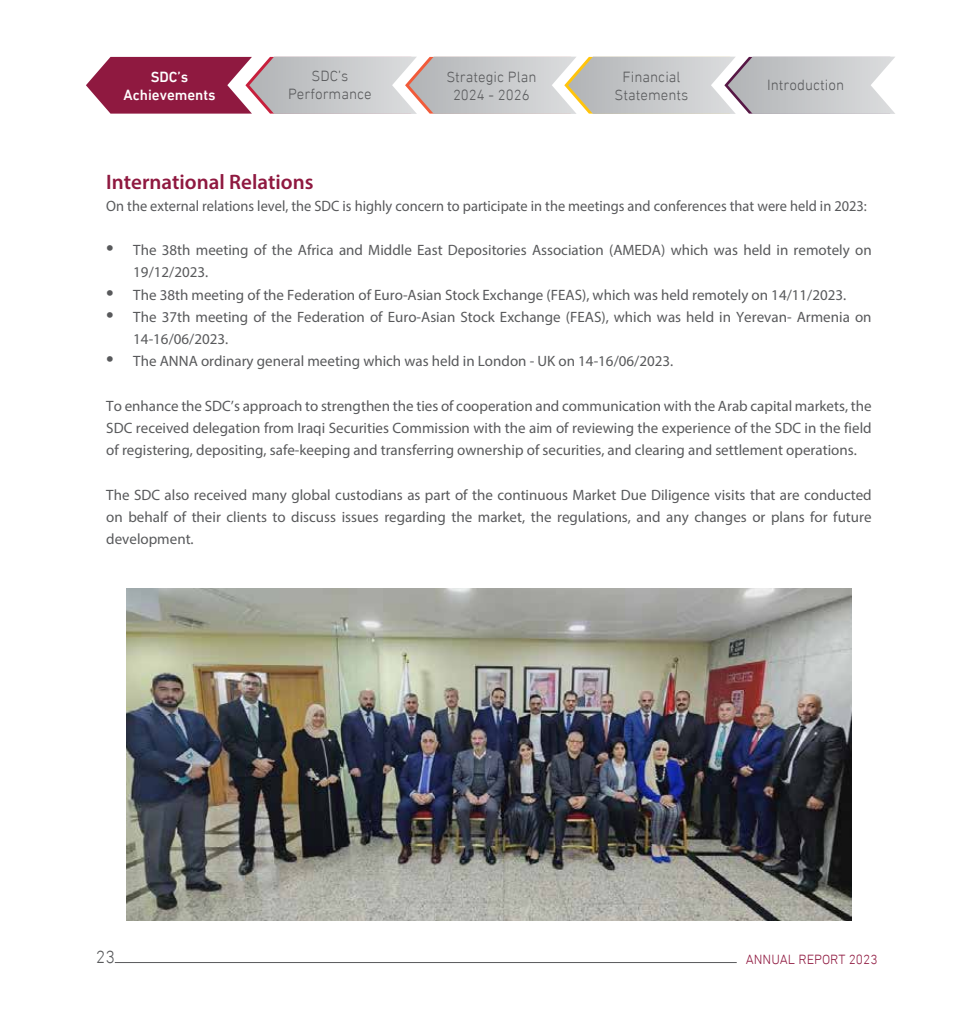
<style>
.page{position:relative;width:978px;height:1021px;background:#fff}
.page>*{position:absolute;margin:0;border:0;box-sizing:border-box;transform-origin:0 0}
.t1{font:27px "Myriad Pro";color:#58595b}
.t2{font:600 21px "Myriad Pro";color:#8f1940}
.t3{font:300 18px "DIN Next LT Arabic";color:#58595b}
.t4{font:15px/22.2px "Myriad Pro";color:#58595b}
.t5{font:15px "Myriad Pro";color:#58595b;scale:.96 1}
.t6{font:300 15px/18px "DIN Next LT Arabic";color:#58595b;text-align:center}
.t7{font:500 15px/18px "DIN Next LT Arabic";color:#fff;text-align:center}
.t8{font:300 13.5px "DIN Next LTW23";color:#8f1940}
</style>
<div class="page">
<hr style="left:115px;top:962px;width:622px;height:1px;background:#58595b">
<svg style="left:86px;top:57px;width:809px;height:57px;background:#c2adb4"></svg>
<img style="left:126px;top:588px;width:726px;height:332px">
<p class="t6" style="left:288px;top:67px;width:85px">SDC s’<br>Performance</p>
<p class="t6" style="left:446px;top:67px;width:92px">Strategic Plan<br>2024 - 2026</p>
<p class="t7" style="left:123px;top:68px;width:94px">SDC s’<br>Achievements</p>
<p class="t6" style="left:623px;top:68px;width:60px">Financial</p>
<p class="t6" style="left:615px;top:86px;width:75px">Statements</p>
<p class="t6" style="left:767px;top:76px;width:79px">Introduction</p>
<h2 class="t2" style="left:106px;top:168px;width:209px">International Relations</h2>
<p class="t5" style="left:106px;top:196px;width:794px">On the external relations level, the SDC is highly concern to participate in the meetings and conferences that were held in 2023:</p>
<p class="t4" style="left:133px;top:239px;width:740px">The 38th meeting of the Africa and Middle East Depositories Association (AMEDA) which was held in remotely on</p>
<h1 class="t1" style="left:106px;top:229px;width:9px">•</h1>
<h1 class="t1" style="left:106px;top:274px;width:9px">•</h1>
<h1 class="t1" style="left:106px;top:296px;width:9px">•</h1>
<p class="t4" style="left:133px;top:261px;width:714px">19/12/2023.<br>The 38th meeting of the Federation of Euro-Asian Stock Exchange (FEAS ,) which was held remotely on 14/11/2023.</p>
<p class="t4" style="left:133px;top:305px;width:740px">The 37th meeting of the Federation of Euro-Asian Stock Exchange (FEAS ,) which was held in Yerevan- Armenia on</p>
<p class="t4" style="left:133px;top:328px;width:541px">14-16/06/2023.<br>The ANNA ordinary general meeting which was held in London - UK on 14-16/06/2023.</p>
<h1 class="t1" style="left:106px;top:340px;width:9px">•</h1>
<p class="t4" style="left:106px;top:394px;width:767px;text-align:justify">To enhance the SDC s’ approach to strengthen the ties of cooperation and communication with the Arab capital markets, the SDC received delegation from Iraqi Securities Commission with the aim of reviewing the experience of the SDC in the field of registering, depositing, safe-keeping and transferring ownership of securities, and clearing and settlement operations.</p>
<p class="t4" style="left:106px;top:483px;width:767px;text-align:justify">The SDC also received many global custodians as part of the continuous Market Due Diligence visits that are conducted on behalf of their clients to discuss issues regarding the market, the regulations, and any changes or plans for future development.</p>
<p class="t3" style="left:96px;top:946px;width:21px">23</p>
<p class="t8" style="left:746px;top:951px;width:133px">ANNUAL REPORT 2023</p>
</div>
